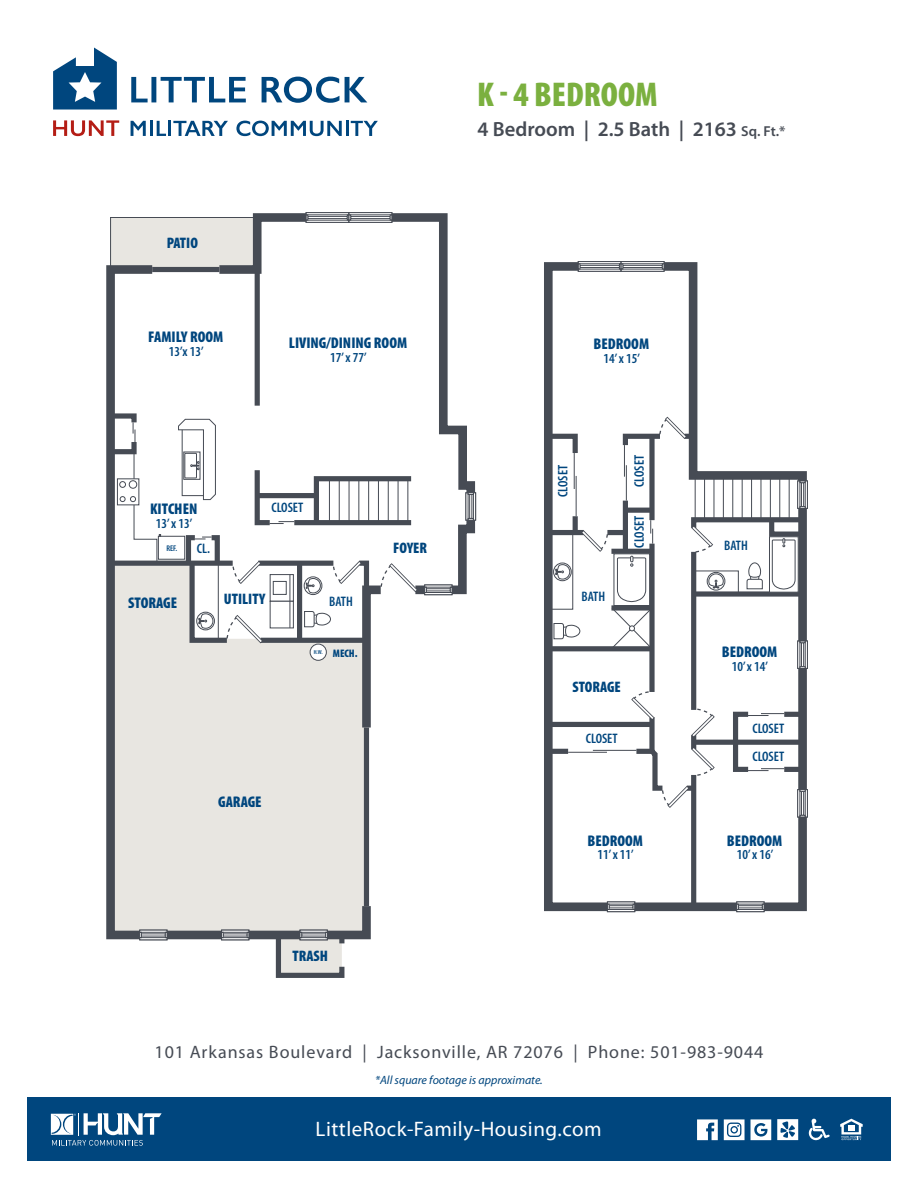
<style>
.page{position:relative;width:918px;height:1188px;background:#fff}
.page>*{position:absolute;margin:0;border:0;box-sizing:border-box;transform-origin:0 0}
.t1{font:900 condensed 34.5px "Myriad Pro";color:#7bb03f}
.t2{font:21px "Myriad Pro";letter-spacing:.025em;color:#fff}
.t3{font:600 20.55px "Myriad Pro";color:#464b54}
.t4{font:18px "Myriad Pro";letter-spacing:.05em;color:#464b54}
.t5{font:900 condensed 15.6px "Myriad Pro";color:#00467e}
.t6{font:900 condensed 15.3px "Myriad Pro";color:#00467e}
.t7{font:600 condensed 13.8px "Myriad Pro";color:#00467e}
.t8{font:italic 12px "Myriad Pro";color:#00467e}
.t9{font:900 condensed 10.95px "Myriad Pro";color:#00467e}
.t10{font:600 condensed 8.25px "Myriad Pro";color:#00467e}
.t11{font:600 condensed 5.85px "Myriad Pro";color:#00467e}
.s1{font-size:14.4px}
</style>
<div class="page">
<svg style="left:53px;top:120px;width:66px;height:16px"></svg>
<svg style="left:131px;top:121px;width:15px;height:15px"></svg>
<hr style="left:150px;top:121px;width:3px;height:15px;background:#00467e">
<svg style="left:157px;top:121px;width:9px;height:15px"></svg>
<hr style="left:168px;top:121px;width:3px;height:15px;background:#00467e">
<svg style="left:173px;top:121px;width:55px;height:15px"></svg>
<svg style="left:236px;top:121px;width:106px;height:15px"></svg>
<hr style="left:346px;top:121px;width:3px;height:15px;background:#00467e">
<svg style="left:351px;top:121px;width:27px;height:15px"></svg>
<svg style="left:53px;top:48px;width:64px;height:62px"></svg>
<svg style="left:131px;top:77px;width:236px;height:26px"></svg>
<div style="left:578px;top:261px;width:44px;height:11px;background:#afb1b5"></div>
<div style="left:578px;top:261px;width:44px;height:3px;background:#fff;border:1px solid #464b54"></div>
<div style="left:578px;top:269px;width:44px;height:3px;background:#fff;border:1px solid #464b54"></div>
<div style="left:580px;top:265px;width:40px;height:3px;background:#fff;border:1px solid #464b54"></div>
<div style="left:607px;top:902px;width:28px;height:10px;background:#b0b2b6"></div>
<hr style="left:607px;top:902px;width:28px;height:3px;background:#fff">
<div style="left:607px;top:909px;width:28px;height:3px;background:#fff;border:1px solid #464b54"></div>
<div style="left:609px;top:905px;width:25px;height:3px;background:#fff;border:1px solid #464b54"></div>
<svg style="left:633px;top:904px;width:2px;height:6px"></svg>
<div style="left:736px;top:902px;width:29px;height:10px;background:#b0b2b6"></div>
<hr style="left:736px;top:902px;width:29px;height:3px;background:#fff">
<div style="left:736px;top:909px;width:29px;height:3px;background:#fff;border:1px solid #464b54"></div>
<div style="left:738px;top:905px;width:25px;height:3px;background:#fff;border:1px solid #464b54"></div>
<svg style="left:737px;top:904px;width:2px;height:6px"></svg>
<div style="left:797px;top:789px;width:11px;height:28px;background:#b2b4b8"></div>
<div style="left:805px;top:789px;width:3px;height:28px;background:#fff;border:1px solid #464b54"></div>
<div style="left:797px;top:789px;width:3px;height:28px;background:#fff;border:1px solid #464b54"></div>
<div style="left:801px;top:791px;width:3px;height:25px;background:#fff;border:1px solid #464b54"></div>
<svg style="left:799px;top:790px;width:7px;height:2px"></svg>
<div style="left:797px;top:641px;width:11px;height:28px;background:#afb1b5"></div>
<div style="left:805px;top:641px;width:3px;height:28px;background:#fff;border:1px solid #464b54"></div>
<div style="left:797px;top:641px;width:3px;height:28px;background:#fff;border:1px solid #464b54"></div>
<div style="left:801px;top:642px;width:3px;height:25px;background:#fff;border:1px solid #464b54"></div>
<svg style="left:799px;top:666px;width:7px;height:2px"></svg>
<svg style="left:799px;top:641px;width:7px;height:2px"></svg>
<div style="left:797px;top:481px;width:11px;height:28px;background:#b2b4b8"></div>
<div style="left:805px;top:481px;width:3px;height:28px;background:#fff;border:1px solid #464b54"></div>
<div style="left:797px;top:481px;width:3px;height:28px;background:#fff;border:1px solid #464b54"></div>
<div style="left:801px;top:482px;width:3px;height:25px;background:#fff;border:1px solid #464b54"></div>
<svg style="left:799px;top:506px;width:7px;height:2px"></svg>
<svg style="left:544px;top:261px;width:72px;height:652px"></svg>
<div style="left:635px;top:902px;width:102px;height:9px;background:#464b54"></div>
<svg style="left:755px;top:808px;width:53px;height:105px"></svg>
<div style="left:798px;top:668px;width:9px;height:122px;background:#464b54"></div>
<div style="left:798px;top:508px;width:9px;height:133px;background:#464b54"></div>
<div style="left:691px;top:775px;width:5px;height:132px;background:#464b54"></div>
<div style="left:691px;top:552px;width:5px;height:158px;background:#464b54"></div>
<div style="left:694px;top:740px;width:109px;height:5px;background:#464b54"></div>
<div style="left:784px;top:712px;width:19px;height:5px;background:#464b54"></div>
<div style="left:733px;top:712px;width:18px;height:60px;border:5px solid #464b54"></div>
<div style="left:784px;top:767px;width:19px;height:5px;background:#464b54"></div>
<div style="left:694px;top:591px;width:109px;height:6px;background:#464b54"></div>
<svg style="left:544px;top:431px;width:36px;height:27px"></svg>
<div style="left:573px;top:516px;width:5px;height:17px;background:#464b54"></div>
<div style="left:649px;top:436px;width:6px;height:84px;background:#464b54"></div>
<div style="left:649px;top:544px;width:6px;height:148px;background:#464b54"></div>
<div style="left:548px;top:749px;width:20px;height:5px;background:#464b54"></div>
<div style="left:548px;top:722px;width:104px;height:5px;background:#464b54"></div>
<div style="left:625px;top:508px;width:27px;height:5px;background:#464b54"></div>
<div style="left:623px;top:501px;width:5px;height:50px;background:#464b54"></div>
<div style="left:548px;top:646px;width:104px;height:5px;background:#464b54"></div>
<hr style="left:789px;top:475px;width:1px;height:45px;background:#464b54">
<hr style="left:779px;top:475px;width:1px;height:45px;background:#464b54">
<hr style="left:770px;top:475px;width:1px;height:45px;background:#464b54">
<hr style="left:761px;top:475px;width:1px;height:45px;background:#464b54">
<hr style="left:751px;top:475px;width:1px;height:45px;background:#464b54">
<hr style="left:742px;top:475px;width:1px;height:45px;background:#464b54">
<hr style="left:732px;top:475px;width:1px;height:45px;background:#464b54">
<hr style="left:723px;top:475px;width:1px;height:45px;background:#464b54">
<hr style="left:714px;top:475px;width:1px;height:45px;background:#464b54">
<hr style="left:704px;top:475px;width:1px;height:45px;background:#464b54">
<hr style="left:695px;top:475px;width:1px;height:45px;background:#464b54">
<svg style="left:106px;top:212px;width:371px;height:766px"></svg>
<hr style="left:576px;top:476px;width:1px;height:40px;background:#464b54">
<hr style="left:574px;top:453px;width:1px;height:36px;background:#464b54">
<hr style="left:626px;top:465px;width:1px;height:36px;background:#464b54">
<svg style="left:748px;top:713px;width:36px;height:3px"></svg>
<svg style="left:748px;top:768px;width:36px;height:3px"></svg>
<hr style="left:593px;top:750px;width:43px;height:1px;background:#464b54">
<hr style="left:568px;top:752px;width:39px;height:1px;background:#464b54">
<svg style="left:619px;top:261px;width:189px;height:229px"></svg>
<svg style="left:629px;top:690px;width:88px;height:120px"></svg>
<svg style="left:547px;top:520px;width:106px;height:130px"></svg>
<svg style="left:691px;top:515px;width:116px;height:80px"></svg>
<div style="left:27px;top:1098px;width:864px;height:63px;background:#00467e"></div>
<svg style="left:51px;top:1113px;width:111px;height:33px"></svg>
<svg style="left:840px;top:1119px;width:23px;height:21px"></svg>
<svg style="left:809px;top:1119px;width:21px;height:21px"></svg>
<svg style="left:697px;top:1119px;width:21px;height:21px"></svg>
<svg style="left:751px;top:1119px;width:20px;height:21px"></svg>
<svg style="left:724px;top:1119px;width:21px;height:21px"></svg>
<svg style="left:777px;top:1119px;width:21px;height:21px"></svg>
<h1 class="t1" style="left:477px;top:73px;width:182px">K - 4 BEDROOM</h1>
<h3 class="t3" style="left:477px;top:116px;width:310px">4 Bedroom | 2.5 Bath | 2163 <span class="s1">Sq. Ft.*</span></h3>
<p class="t6" style="left:167px;top:233px;width:33px">PATIO</p>
<p class="t5" style="left:148px;top:327px;width:77px">FAMILY ROOM</p>
<p class="t7" style="left:169px;top:343px;width:36px">13’x 13’</p>
<p class="t5" style="left:289px;top:333px;width:120px">LIVING/DINING ROOM</p>
<p class="t7" style="left:330px;top:349px;width:38px">17’ x 77’</p>
<p class="t5" style="left:594px;top:334px;width:57px">BEDROOM</p>
<p class="t7" style="left:604px;top:350px;width:38px">14’ x 15’</p>
<p class="t5" style="left:150px;top:499px;width:49px">KITCHEN</p>
<p class="t7" style="left:156px;top:515px;width:38px">13’ x 13’</p>
<p class="t7" style="left:271px;top:499px;width:33px">CLOSET</p>
<p class="t10" style="left:166px;top:543px;width:12px">REF.</p>
<p class="t7" style="left:197px;top:540px;width:15px">CL.</p>
<p class="t6" style="left:393px;top:538px;width:36px">FOYER</p>
<p class="t7" style="left:555px;top:497px;width:33px;rotate:-90deg">CLOSET</p>
<p class="t7" style="left:631px;top:487px;width:33px;rotate:-90deg">CLOSET</p>
<p class="t7" style="left:631px;top:548px;width:33px;rotate:-90deg">CLOSET</p>
<p class="t7" style="left:724px;top:536px;width:25px">BATH</p>
<p class="t5" style="left:128px;top:593px;width:51px">STORAGE</p>
<p class="t6" style="left:224px;top:589px;width:43px">UTILITY</p>
<p class="t5" style="left:218px;top:792px;width:45px">GARAGE</p>
<p class="t7" style="left:329px;top:593px;width:25px">BATH</p>
<p class="t7" style="left:582px;top:588px;width:25px">BATH</p>
<p class="t11" style="left:314px;top:648px;width:11px">H.W.</p>
<p class="t9" style="left:333px;top:646px;width:26px">MECH.</p>
<p class="t6" style="left:573px;top:677px;width:50px">STORAGE</p>
<p class="t7" style="left:586px;top:730px;width:33px">CLOSET</p>
<p class="t5" style="left:587px;top:830px;width:57px">BEDROOM</p>
<p class="t7" style="left:597px;top:846px;width:38px">11’ x 11’</p>
<p class="t6" style="left:293px;top:946px;width:37px">TRASH</p>
<p class="t5" style="left:722px;top:642px;width:57px">BEDROOM</p>
<p class="t7" style="left:732px;top:658px;width:38px">10’ x 14’</p>
<p class="t7" style="left:752px;top:720px;width:33px">CLOSET</p>
<p class="t7" style="left:752px;top:748px;width:33px">CLOSET</p>
<p class="t5" style="left:727px;top:830px;width:57px">BEDROOM</p>
<p class="t7" style="left:737px;top:846px;width:38px">10’ x 16’</p>
<h3 class="t4" style="left:155px;top:1041px;width:610px">101 Arkansas Boulevard | Jacksonville, AR 72076 | Phone: 501-983-9044</h3>
<p class="t8" style="left:375px;top:1072px;width:169px">*All square footage is approximate.</p>
<h2 class="t2" style="left:316px;top:1116px;width:288px">LittleRock-Family-Housing.com</h2>
</div>
